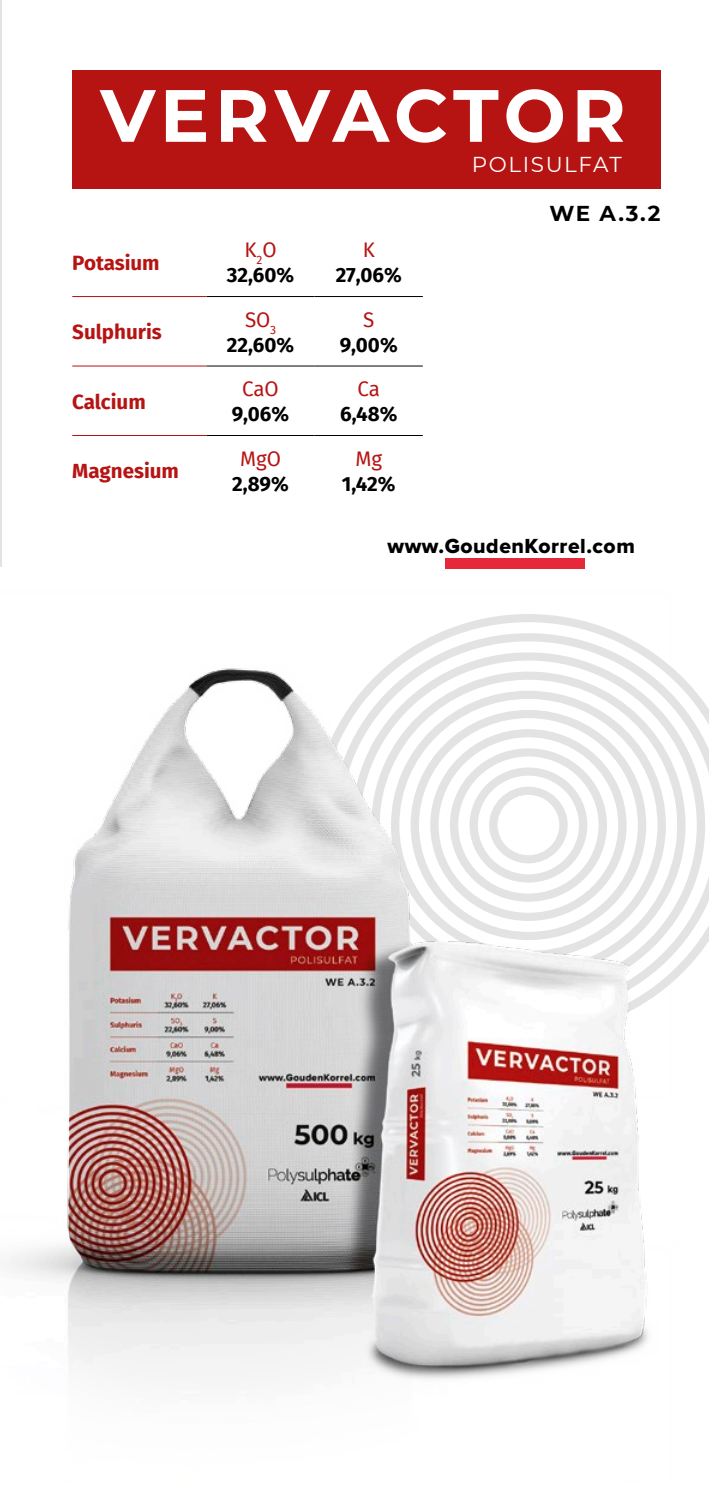
<style>
.page{position:relative;width:709px;height:1489px;background:#fff}
.page>*{position:absolute;margin:0;border:0;box-sizing:border-box;transform-origin:0 0}
.t1{font:700 73.75px "Montserrat";letter-spacing:.07em;color:#fff}
.t2{font:21.5px "Montserrat";letter-spacing:.075em;color:#fff}
.t3{font:700 21.5px "Montserrat";color:#000}
.t4{font:21.25px "Proxima Nova Extrabld";letter-spacing:.025em;color:#000}
.t5{font:700 20.5px/24.8px "Fira Sans";color:#000;text-align:center}
.t6{font:700 20.5px "Fira Sans";color:#b61413}
.t7{font:20.5px "Fira Sans";color:#b61413}
.s1{font-weight:400;color:#b61413}
</style>
<div class="page">
<img style="left:1px;top:520px;width:708px;height:859px">
<hr style="left:0;top:0;width:1px;height:567px;background:#e3e3e3">
<div style="left:445px;top:558px;width:140px;height:10px;background:#e6293a"></div>
<div style="left:72px;top:70px;width:589px;height:118px;background:#b61413"></div>
<hr style="left:206px;top:296px;width:108px;height:1px;background:#000">
<hr style="left:314px;top:296px;width:109px;height:1px;background:#000">
<hr style="left:206px;top:365px;width:108px;height:1px;background:#000">
<hr style="left:314px;top:365px;width:109px;height:1px;background:#000">
<hr style="left:206px;top:435px;width:108px;height:1px;background:#000">
<hr style="left:314px;top:435px;width:109px;height:1px;background:#000">
<hr style="left:72px;top:296px;width:134px;height:1px;background:#b61413">
<hr style="left:72px;top:365px;width:134px;height:1px;background:#b61413">
<hr style="left:72px;top:435px;width:134px;height:1px;background:#b61413">
<h1 class="t1" style="left:100px;top:62px;width:527px">VERVACTOR</h1>
<p class="t6" style="left:72px;top:245px;width:89px">Potasium</p>
<p class="t5" style="left:227px;top:236px;width:69px"><span class="s1">K</span><sub>2</sub><span class="s1">O<br></span>32,60%</p>
<p class="t7" style="left:363px;top:235px;width:14px">K</p>
<p class="t5" style="left:336px;top:261px;width:67px">27,06%</p>
<p class="t6" style="left:72px;top:315px;width:91px">Sulphuris</p>
<p class="t5" style="left:227px;top:306px;width:69px"><span class="s1">SO</span><sub>3<br></sub>22,60%</p>
<p class="t7" style="left:363px;top:304px;width:13px">S</p>
<p class="t5" style="left:340px;top:330px;width:59px">9,00%</p>
<p class="t6" style="left:72px;top:384px;width:75px">Calcium</p>
<p class="t6" style="left:72px;top:454px;width:108px">Magnesium</p>
<p class="t7" style="left:242px;top:374px;width:38px">CaO</p>
<p class="t5" style="left:232px;top:400px;width:59px">9,06%</p>
<p class="t7" style="left:240px;top:443px;width:42px">MgO</p>
<p class="t5" style="left:232px;top:469px;width:58px">2,89%</p>
<p class="t7" style="left:357px;top:374px;width:24px">Ca</p>
<p class="t5" style="left:340px;top:400px;width:59px">6,48%</p>
<p class="t7" style="left:355px;top:443px;width:28px">Mg</p>
<p class="t5" style="left:342px;top:469px;width:55px">1,42%</p>
<p class="t2" style="left:472px;top:150px;width:151px">POLISULFAT</p>
<p class="t3" style="left:549px;top:198px;width:112px">WE A.3.2</p>
<p class="t4" style="left:387px;top:534px;width:249px">www.GoudenKorrel.com</p>
</div>
